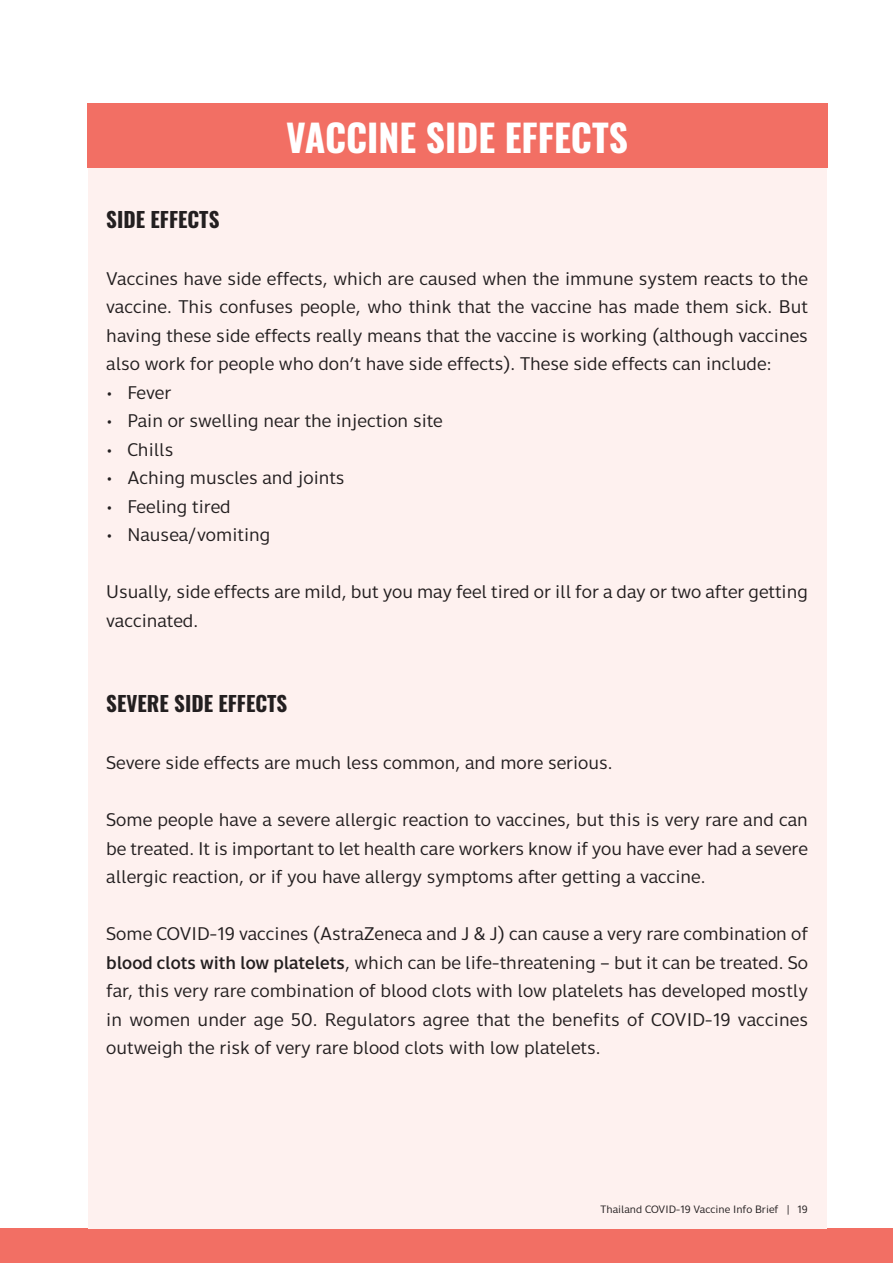
<style>
.page{position:relative;width:893px;height:1263px;background:#fff}
.page>*{position:absolute;margin:0;border:0;box-sizing:border-box;transform-origin:0 0}
.HeadlinePara{font:700 37.5px "Oswald";color:#fff}
.BodyPara{font:700 21px "Oswald";color:#231f20}
.BodyPara-2{font:18px/28.5px "Thongterm";color:#231f20;text-align:justify}
.HeadlinePara-2{font:10.5px "Thongterm";color:#231f20}
.s1{font-weight:700}
</style>
<div class="page">
<hr style="left:0;top:1229px;width:2px;height:34px;background:#f26f64">
<div style="left:1px;top:1229px;width:892px;height:34px;background:#f26f64"></div>
<div style="left:88px;top:105px;width:738px;height:1124px;background:#fef1ef"></div>
<div style="left:87px;top:103px;width:740px;height:64px;background:#f26f64"></div>
<p class="BodyPara" style="left:106px;top:208px;width:115px">SIDE EFFECTS</p>
<p class="HeadlinePara" style="left:286px;top:118px;width:343px">VACCINE SIDE EFFECTS</p>
<p class="BodyPara-2" style="left:106px;top:264px;width:703px">Vaccines have side effects, which are caused when the immune system reacts to the vaccine. This confuses people, who think that the vaccine has made them sick. But having these side effects really means that the vaccine is working (although vaccines also work for people who don’t have side effects). These side effects can include:</p>
<p class="BodyPara-2" style="left:106px;top:378px;width:67px">• Fever</p>
<p class="BodyPara-2" style="left:106px;top:407px;width:338px">• Pain or swelling near the injection site</p>
<p class="BodyPara-2" style="left:106px;top:435px;width:69px">• Chills</p>
<p class="BodyPara-2" style="left:106px;top:464px;width:240px">• Aching muscles and joints</p>
<p class="BodyPara-2" style="left:106px;top:492px;width:126px">• Feeling tired</p>
<p class="BodyPara-2" style="left:106px;top:521px;width:166px">• Nausea/vomiting</p>
<p class="BodyPara-2" style="left:106px;top:578px;width:703px">Usually, side effects are mild, but you may feel tired or ill for a day or two after getting vaccinated.</p>
<p class="BodyPara" style="left:106px;top:693px;width:183px">SEVERE SIDE EFFECTS</p>
<p class="BodyPara-2" style="left:106px;top:749px;width:508px">Severe side effects are much less common, and more serious.</p>
<p class="BodyPara-2" style="left:106px;top:806px;width:703px">Some people have a severe allergic reaction to vaccines, but this is very rare and can be treated. It is important to let health care workers know if you have ever had a severe allergic reaction, or if you have allergy symptoms after getting a vaccine.</p>
<p class="BodyPara-2" style="left:106px;top:920px;width:703px">Some COVID-19 vaccines (AstraZeneca and J &amp; J) can cause a very rare combination of <span class="s1">blood clots with low platelets</span>, which can be life-threatening – but it can be treated. So far, this very rare combination of blood clots with low platelets has developed mostly in women under age 50. Regulators agree that the benefits of COVID-19 vaccines outweigh the risk of very rare blood clots with low platelets.</p>
<p class="HeadlinePara-2" style="left:601px;top:1203px;width:191px">Thailand COVID-19 Vaccine Info Brief |</p>
<p class="HeadlinePara-2" style="left:797px;top:1203px;width:12px">19</p>
</div>
